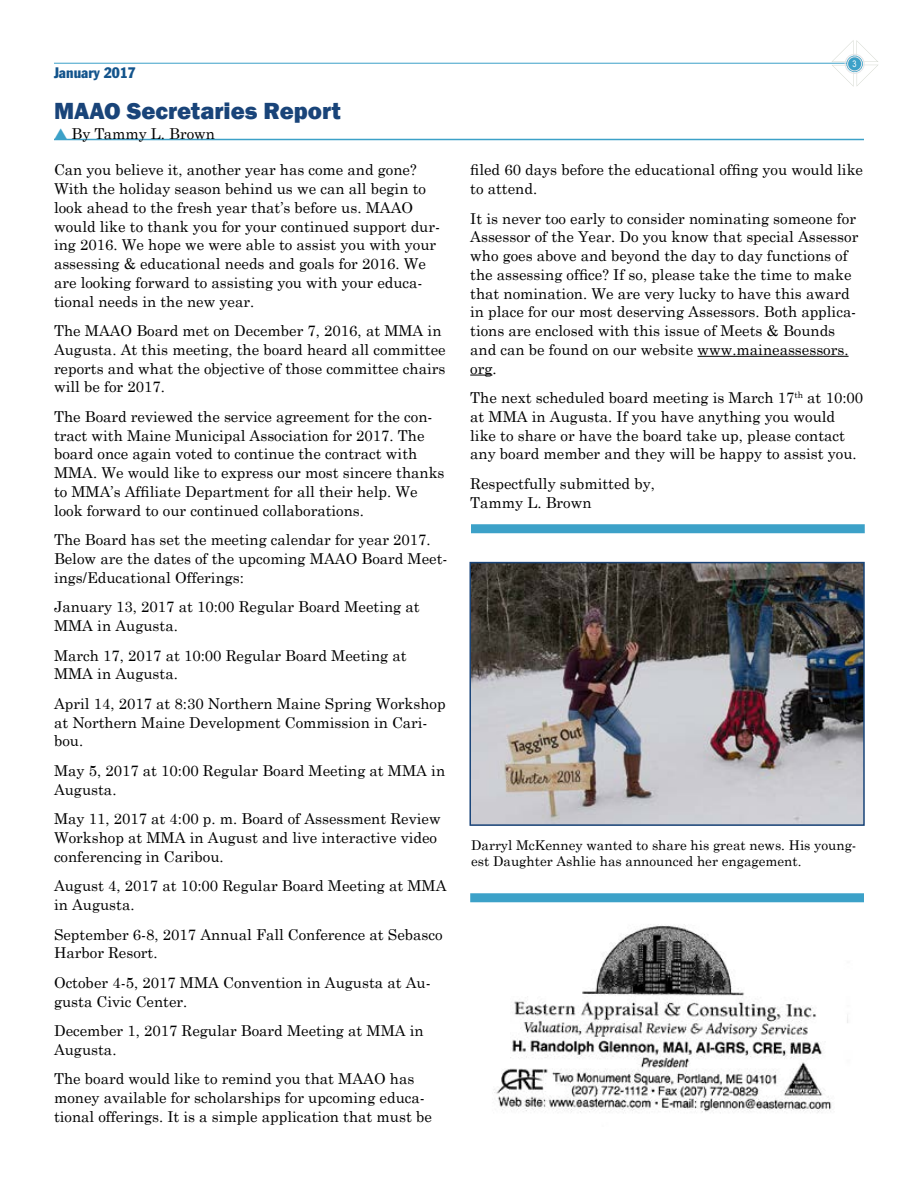
<style>
.page{position:relative;width:918px;height:1188px;background:#fff}
.page>*{position:absolute;margin:0;border:0;box-sizing:border-box;transform-origin:0 0}
.t1{font:800 24px "Franklin Gothic";color:#194479}
.t2{font:15px/18.8px "Century Schoolbook";color:#000}
.t3{font:15px "Century";color:#000}
.t4{font:condensed 15px "Franklin Gothic";color:#13548c}
.t5{font:13.5px/15.8px "Century Schoolbook";color:#000}
.t6{font:9px "Arial Narrow";color:#fff}
.s1{color:#3ca1c8}
</style>
<div class="page">
<svg style="left:832px;top:40px;width:46px;height:47px"></svg>
<hr style="left:54px;top:63px;width:797px;height:1px;background:#3ca1c8">
<svg style="left:846px;top:56px;width:17px;height:16px"></svg>
<div style="left:845px;top:54px;width:19px;height:20px;border:1px solid #e5e5e8;border-radius:50%"></div>
<div style="left:847px;top:57px;width:15px;height:14px;border:1px solid #e5e5e8;border-radius:50%"></div>
<hr style="left:54px;top:139px;width:810px;height:1px;background:#3ca1c8">
<div style="left:470px;top:893px;width:394px;height:9px;background:#3ca1c8"></div>
<img style="left:494px;top:924px;width:354px;height:189px">
<hr style="left:697px;top:356px;width:152px;height:1px;background:#000">
<svg style="left:470px;top:375px;width:22px;height:1px"></svg>
<img style="left:472px;top:565px;width:390px;height:258px">
<div style="left:469px;top:562px;width:396px;height:264px;border:2px solid #194479"></div>
<div style="left:471px;top:524px;width:394px;height:9px;background:#3ca1c8"></div>
<p class="t4" style="left:54px;top:64px;width:84px">January 2017</p>
<h1 class="t1" style="left:54px;top:95px;width:288px">MAAO Secretaries Report</h1>
<p class="t3" style="left:54px;top:121px;width:163px"><span class="s1">▲</span> By Tammy L. Brown</p>
<p class="t2" style="left:54px;top:159px;width:388px">Can you believe it, another year has come and gone?<br>With the holiday season behind us we can all begin to look ahead to the fresh year that’s before us. MAAO would like to thank you for your continued support dur&shy;ing 2016. We hope we were able to assist you with your assessing &amp; educational needs and goals for 2016. We are looking forward to assisting you with your educa&shy;tional needs in the new year.</p>
<p class="t2" style="left:54px;top:320px;width:393px">The MAAO Board met on December 7, 2016, at MMA in Augusta. At this meeting, the board heard all committee reports and what the objective of those committee chairs will be for 2017.</p>
<p class="t2" style="left:54px;top:406px;width:392px">The Board reviewed the service agreement for the con&shy;tract with Maine Municipal Association for 2017. The board once again voted to continue the contract with MMA. We would like to express our most sincere thanks to MMA’s Affiliate Department for all their help. We look forward to our continued collaborations.</p>
<p class="t2" style="left:54px;top:529px;width:395px">The Board has set the meeting calendar for year 2017.<br>Below are the dates of the upcoming MAAO Board Meet&shy;ings/Educational Offerings:</p>
<p class="t2" style="left:54px;top:596px;width:367px">January 13, 2017 at 10:00 Regular Board Meeting at<br>MMA in Augusta.</p>
<p class="t2" style="left:54px;top:644px;width:354px">March 17, 2017 at 10:00 Regular Board Meeting at<br>MMA in Augusta.</p>
<p class="t2" style="left:54px;top:693px;width:393px">April 14, 2017 at 8:30 Northern Maine Spring Workshop at Northern Maine Development Commission in Cari&shy;bou.</p>
<p class="t2" style="left:54px;top:760px;width:393px">May 5, 2017 at 10:00 Regular Board Meeting at MMA in<br>Augusta.</p>
<p class="t2" style="left:54px;top:808px;width:388px">May 11, 2017 at 4:00 p. m. Board of Assessment Review<br>Workshop at MMA in August and live interactive video conferencing in Caribou.</p>
<p class="t2" style="left:54px;top:875px;width:394px">August 4, 2017 at 10:00 Regular Board Meeting at MMA in Augusta.</p>
<p class="t2" style="left:54px;top:923px;width:390px">September 6-8, 2017 Annual Fall Conference at Sebasco<br>Harbor Resort.</p>
<p class="t2" style="left:54px;top:972px;width:378px">October 4-5, 2017 MMA Convention in Augusta at Au&shy;gusta Civic Center.</p>
<p class="t2" style="left:54px;top:1020px;width:371px">December 1, 2017 Regular Board Meeting at MMA in<br>Augusta.</p>
<p class="t2" style="left:54px;top:1068px;width:379px">The board would like to remind you that MAAO has money available for scholarships for upcoming educa&shy;tional offerings. It is a simple application that must be</p>
<p class="t6" style="left:852px;top:57px;width:6px">3</p>
<p class="t2" style="left:470px;top:159px;width:394px">filed 60 days before the educational offing you would like to attend.</p>
<p class="t2" style="left:470px;top:207px;width:390px">It is never too early to consider nominating someone for Assessor of the Year. Do you know that special Assessor who goes above and beyond the day to day functions of the assessing office? If so, please take the time to make that nomination. We are very lucky to have this award in place for our most deserving Assessors. Both applica&shy;tions are enclosed with this issue of Meets &amp; Bounds and can be found on our website www.maineassessors. org.</p>
<p class="t2" style="left:470px;top:387px;width:394px">The next scheduled board meeting is March 17<sup>th</sup> at 10:00 at MMA in Augusta. If you have anything you would like to share or have the board take up, please contact any board member and they will be happy to assist you.</p>
<p class="t2" style="left:470px;top:473px;width:186px">Respectfully submitted by,<br>Tammy L. Brown</p>
<p class="t5" style="left:471px;top:837px;width:387px">Darryl McKenney wanted to share his great news. His young&shy;est Daughter Ashlie has announced her engagement.</p>
</div>
